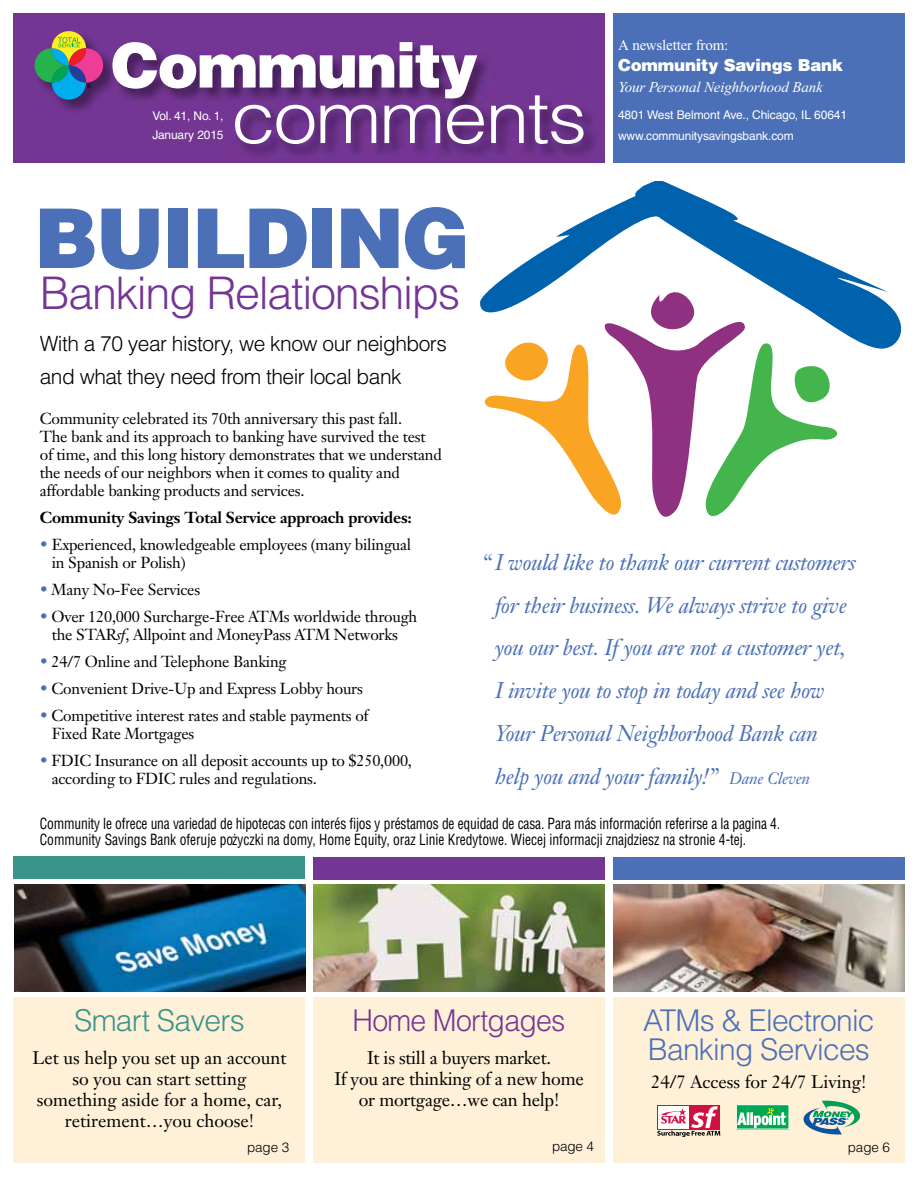
<style>
.page{position:relative;width:918px;height:1188px;background:#fff}
.page>*{position:absolute;margin:0;border:0;box-sizing:border-box;transform-origin:0 0}
.t1{font:900 82.5px "Helvetica";letter-spacing:-.03em;color:#4b70b7}
.t2{font:300 72px "Helvetica";letter-spacing:-.025em;color:#fff;scale:1.1 1}
.t3{font:900 61.5px "Helvetica";letter-spacing:-.025em;color:#fff}
.t4{font:300 45px "Helvetica";letter-spacing:-.03em;color:#743694}
.t5{font:300 30px/28.5px "Helvetica";letter-spacing:-.025em;color:#4b70b7}
.t6{font:300 30px "Helvetica";letter-spacing:-.025em;color:#743694;scale:.95 1}
.t7{font:300 30px "Helvetica";letter-spacing:-.025em;color:#3b9489}
.t8{font:italic 22.5px/42.8px "Janson Text";letter-spacing:-.015em;color:#4b70b7}
.t9{font:300 21px/33px "Helvetica";letter-spacing:-.025em;color:#000}
.t10{font:18px/21px "Janson Text";color:#000;text-align:center}
.t11{font:900 16.5px "Helvetica";letter-spacing:-.01em;color:#fff}
.t12{font:15.75px/18px "Janson Text";letter-spacing:-.015em;color:#000}
.t13{font:700 15.75px "Janson Text";letter-spacing:-.015em;color:#000}
.t14{font:condensed 15px/16.5px "Helvetica";letter-spacing:-.01em;color:#000;scale:.9 1}
.t15{font:italic 15px "Times New Roman";letter-spacing:-.01em;color:#fff}
.t16{font:15px "Times New Roman";letter-spacing:-.01em;color:#fff}
.t17{font:300 13.5px "Helvetica";letter-spacing:-.01em;color:#000}
.t18{font:12px/21px "Helvetica";letter-spacing:-.01em;color:#fff}
.s1{color:#4b70b7}
.s2{font-style:italic}
.s3{font-size:16.5px}
</style>
<div class="page">
<div style="left:14px;top:997px;width:291px;height:166px;background:#fff0d8"></div>
<div style="left:314px;top:997px;width:291px;height:166px;background:#fff0d8"></div>
<div style="left:613px;top:997px;width:291px;height:166px;background:#fff0d8"></div>
<div style="left:14px;top:857px;width:291px;height:22px;background:#3b9489"></div>
<div style="left:314px;top:857px;width:291px;height:22px;background:#743694"></div>
<img style="left:613px;top:885px;width:291px;height:106px">
<img style="left:314px;top:885px;width:291px;height:106px">
<div style="left:613px;top:857px;width:291px;height:22px;background:#4b70b7"></div>
<img style="left:14px;top:885px;width:291px;height:106px">
<div style="left:657px;top:1105px;width:63px;height:24px;background:#ce1141"></div>
<svg style="left:657px;top:1106px;width:63px;height:31px"></svg>
<svg style="left:738px;top:1107px;width:49px;height:20px"></svg>
<svg style="left:803px;top:1101px;width:58px;height:34px"></svg>
<svg style="left:14px;top:14px;width:591px;height:149px;background:#6c328a"></svg>
<div style="left:613px;top:14px;width:291px;height:149px;background:#4b70b7"></div>
<img style="left:34px;top:55px;width:77px;height:56px">
<svg style="left:35px;top:31px;width:68px;height:69px;background:#6c707f"></svg>
<img style="left:111px;top:60px;width:8px;height:27px">
<svg style="left:480px;top:181px;width:422px;height:168px"></svg>
<svg style="left:481px;top:287px;width:363px;height:230px"></svg>
<h3 class="t3" style="left:111px;top:25px;width:368px">Community</h3>
<h2 class="t2" style="left:231px;top:73px;width:325px">comments</h2>
<p class="t18" style="left:152px;top:106px;width:73px;line-height:19.5px">Vol. 41, No. 1,<br>January 2015</p>
<h1 class="t1" style="left:34px;top:184px;width:438px">BUILDING</h1>
<h3 class="t4" style="left:40px;top:265px;width:422px">Banking Relationships</h3>
<h3 class="t9" style="left:40px;top:326px;width:409px">With a 70 year history, we know our neighbors and what they need from their local bank</h3>
<p class="t16" style="left:618px;top:37px;width:112px">A newsletter from:</p>
<p class="t11" style="left:618px;top:54px;width:227px">Community Savings Bank</p>
<p class="t15" style="left:618px;top:79px;width:206px">Your Personal Neighborhood Bank</p>
<p class="t18" style="left:618px;top:104px;width:231px">4801 West Belmont Ave., Chicago, IL 60641 www.communitysavingsbank.com</p>
<p class="t12" style="left:40px;top:410px;width:404px">Community celebrated its 70th anniversary this past fall.<br>The bank and its approach to banking have survived the test of time, and this long history demonstrates that we understand the needs of our neighbors when it comes to quality and affordable banking products and services.</p>
<p class="t13" style="left:40px;top:508px;width:374px">Community Savings Total Service approach provides:</p>
<p class="t12" style="left:52px;top:536px;width:361px;text-indent:-12px"><span class="s1">•</span> Experienced, knowledgeable employees (many bilingual in Spanish or Polish)</p>
<p class="t12" style="left:40px;top:581px;width:162px"><span class="s1">•</span> Many No-Fee Services</p>
<p class="t12" style="left:40px;top:608px;width:379px;text-align:center"><span class="s1">•</span> Over 120,000 Surcharge-Free ATMs worldwide through the STAR<span class="s2">sf</span>, Allpoint and MoneyPass ATM Networks</p>
<p class="t12" style="left:40px;top:653px;width:249px"><span class="s1">•</span> 24/7 Online and Telephone Banking</p>
<p class="t12" style="left:40px;top:680px;width:325px"><span class="s1">•</span> Convenient Drive-Up and Express Lobby hours</p>
<p class="t12" style="left:52px;top:707px;width:318px;text-indent:-12px"><span class="s1">•</span> Competitive interest rates and stable payments of<br>Fixed Rate Mortgages</p>
<p class="t12" style="left:52px;top:752px;width:362px;text-indent:-12px"><span class="s1">•</span> FDIC Insurance on all deposit accounts up to $250,000, according to FDIC rules and regulations.</p>
<p class="t14" style="left:40px;top:815px;width:824px">Community le ofrece una variedad de hipotecas con interés fijos y préstamos de equidad de casa. Para más información referirse a la pagina 4.<br>Community Savings Bank oferuje po˙zyczki na domy, Home Equity, oraz Linie Kredytowe. Wiecej informacji znajdziesz na stronie 4-tej.</p>
<p class="t8" style="left:495px;top:541px;width:362px;text-indent:-14px">“ I would like to thank our current customers for their business. We always strive to give you our best. If you are not a customer yet, I invite you to stop in today and see how Your Personal Neighborhood Bank can help you and your family!” <span class="s3">Dane Cleven</span></p>
<h3 class="t7" style="left:74px;top:1002px;width:172px">Smart Savers</h3>
<p class="t10" style="left:32px;top:1047px;width:256px">Let us help you set up an account so you can start setting something aside for a home, car, retirement…you choose!</p>
<p class="t17" style="left:247px;top:1139px;width:44px">page 3</p>
<p class="t17" style="left:552px;top:1138px;width:44px">page 4</p>
<p class="t17" style="left:848px;top:1138px;width:44px">page 6</p>
<h3 class="t6" style="left:353px;top:1002px;width:226px">Home Mortgages</h3>
<p class="t10" style="left:334px;top:1047px;width:251px">It is still a buyers market.<br>If you are thinking of a new home or mortgage…we can help!</p>
<h3 class="t5" style="left:643px;top:1006px;width:233px">ATMs &amp; Electronic<br>Banking Services</h3>
<p class="t10" style="left:651px;top:1071px;width:217px">24/7 Access for 24/7 Living!</p>
</div>
